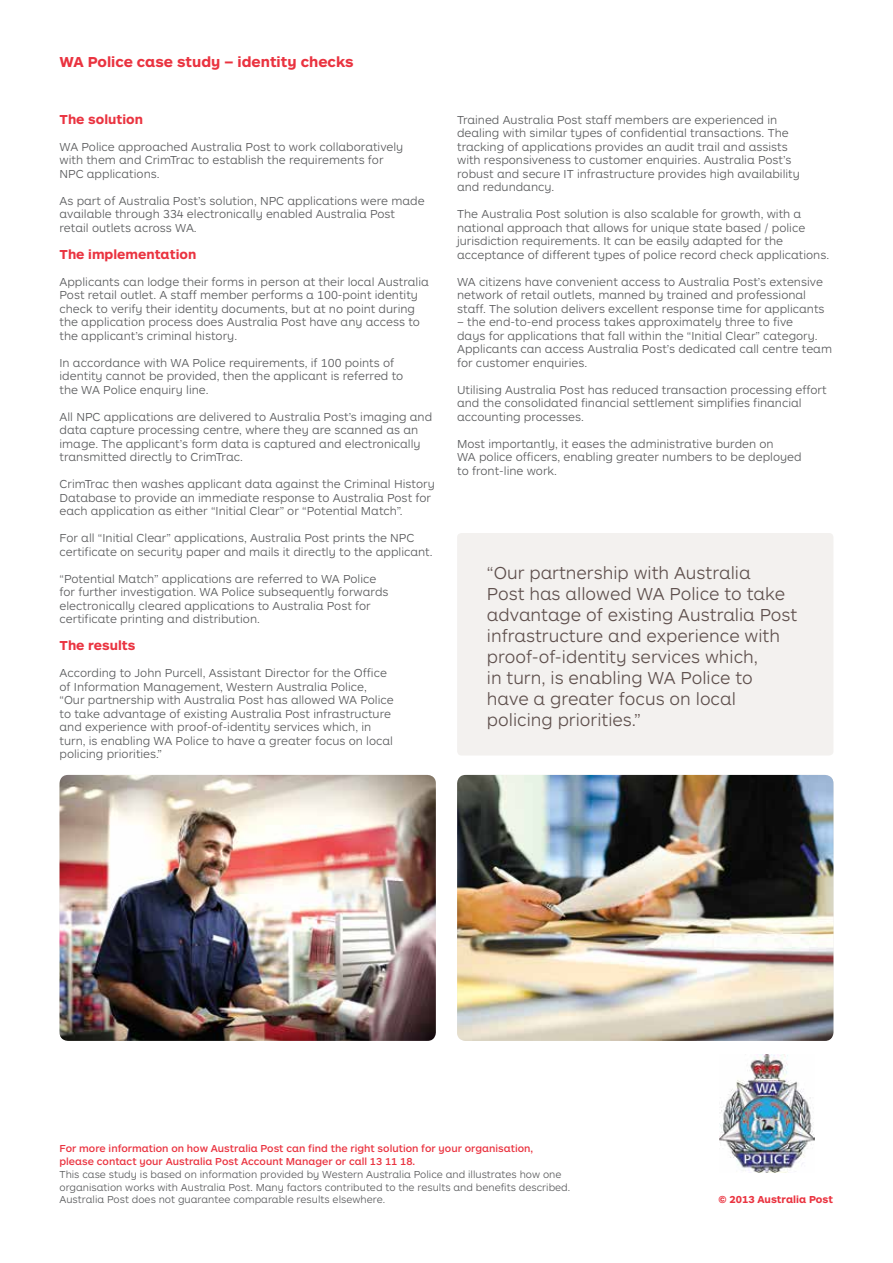
<style>
.page{position:relative;width:893px;height:1263px;background:#fff}
.page>*{position:absolute;margin:0;border:0;box-sizing:border-box;transform-origin:0 0}
.t1{font:300 18px/21px "ARS Maquette Pro";color:#5e4f4c}
.t2{font:700 15px "ARS Maquette Pro";color:#ea3340}
.t3{font:700 13.5px "ARS Maquette Pro";color:#ea3340}
.t4{font:300 12px/13.5px "ARS Maquette Pro";color:#58595b}
.t5{font:300 10.5px/12.8px "ARS Maquette Pro";color:#58595b}
.t6{font:500 10.5px/12.8px "ARS Maquette Pro";color:#ea3340}
.t7{font:700 10.5px "ARS Maquette Pro";color:#ea3340}
</style>
<div class="page">
<div style="left:457px;top:533px;width:376px;height:222px;background:#f3f1ef;border-radius:4px"></div>
<img style="left:719px;top:1054px;width:96px;height:118px">
<img style="left:457px;top:775px;width:376px;height:266px">
<img style="left:60px;top:775px;width:376px;height:266px">
<p class="t2" style="left:60px;top:52px;width:296px">WA Police case study – identity checks</p>
<p class="t3" style="left:60px;top:110px;width:85px">The solution</p>
<p class="t4" style="left:60px;top:139px;width:345px">WA Police approached Australia Post to work collaboratively with them and CrimTrac to establish the requirements for<br>NPC applications.</p>
<p class="t4" style="left:60px;top:193px;width:367px">As part of Australia Post’s solution, NPC applications were made available through 334 electronically enabled Australia Post retail outlets across WA.</p>
<p class="t3" style="left:60px;top:245px;width:138px">The implementation</p>
<p class="t4" style="left:60px;top:274px;width:371px">Applicants can lodge their forms in person at their local Australia Post retail outlet. A staff member performs a 100-point identity check to verify their identity documents, but at no point during the application process does Australia Post have any access to the applicant’s criminal history.</p>
<p class="t4" style="left:60px;top:355px;width:345px">In accordance with WA Police requirements, if 100 points of identity cannot be provided, then the applicant is referred to the WA Police enquiry line.</p>
<p class="t4" style="left:60px;top:409px;width:374px">All NPC applications are delivered to Australia Post’s imaging and data capture processing centre, where they are scanned as an image. The applicant’s form data is captured and electronically transmitted directly to CrimTrac.</p>
<p class="t4" style="left:60px;top:477px;width:377px">CrimTrac then washes applicant data against the Criminal History<br>Database to provide an immediate response to Australia Post for each application as either “Initial Clear” or “Potential Match”.</p>
<p class="t4" style="left:60px;top:531px;width:375px">For all “Initial Clear” applications, Australia Post prints the NPC certificate on security paper and mails it directly to the applicant.</p>
<p class="t4" style="left:60px;top:571px;width:330px">“Potential Match” applications are referred to WA Police for further investigation. WA Police subsequently forwards electronically cleared applications to Australia Post for certificate printing and distribution.</p>
<p class="t3" style="left:60px;top:637px;width:77px">The results</p>
<p class="t4" style="left:60px;top:666px;width:336px">According to John Purcell, Assistant Director for the Office of Information Management, Western Australia Police, “Our partnership with Australia Post has allowed WA Police to take advantage of existing Australia Post infrastructure and experience with proof-of-identity services which, in turn, is enabling WA Police to have a greater focus on local policing priorities.”</p>
<p class="t4" style="left:457px;top:112px;width:344px">Trained Australia Post staff members are experienced in dealing with similar types of confidential transactions. The tracking of applications provides an audit trail and assists with responsiveness to customer enquiries. Australia Post’s robust and secure IT infrastructure provides high availability and redundancy.</p>
<p class="t4" style="left:457px;top:207px;width:374px">The Australia Post solution is also scalable for growth, with a national approach that allows for unique state based / police jurisdiction requirements. It can be easily adapted for the acceptance of different types of police record check applications.</p>
<p class="t4" style="left:457px;top:274px;width:369px">WA citizens have convenient access to Australia Post’s extensive network of retail outlets, manned by trained and professional staff. The solution delivers excellent response time for applicants</p>
<p class="t4" style="left:457px;top:315px;width:376px">– the end-to-end process takes approximately three to five<br>days for applications that fall within the “Initial Clear” category.<br>Applicants can access Australia Post’s dedicated call centre team for customer enquiries.</p>
<p class="t4" style="left:457px;top:382px;width:371px">Utilising Australia Post has reduced transaction processing effort and the consolidated financial settlement simplifies financial accounting processes.</p>
<p class="t4" style="left:457px;top:436px;width:346px">Most importantly, it eases the administrative burden on<br>WA police officers, enabling greater numbers to be deployed to front-line work.</p>
<p class="t1" style="left:487px;top:561px;width:312px">“Our partnership with Australia<br>Post has allowed WA Police to take advantage of existing Australia Post infrastructure and experience with proof-of-identity services which,<br>in turn, is enabling WA Police to have a greater focus on local policing priorities.”</p>
<p class="t6" style="left:60px;top:1142px;width:475px">For more information on how Australia Post can find the right solution for your organisation, please contact your Australia Post Account Manager or call 13 11 18.</p>
<p class="t5" style="left:60px;top:1167px;width:512px">This case study is based on information provided by Western Australia Police and illustrates how one organisation works with Australia Post. Many factors contributed to the results and benefits described.<br>Australia Post does not guarantee comparable results elsewhere.</p>
<p class="t7" style="left:718px;top:1193px;width:116px">© 2013 Australia Post</p>
</div>
